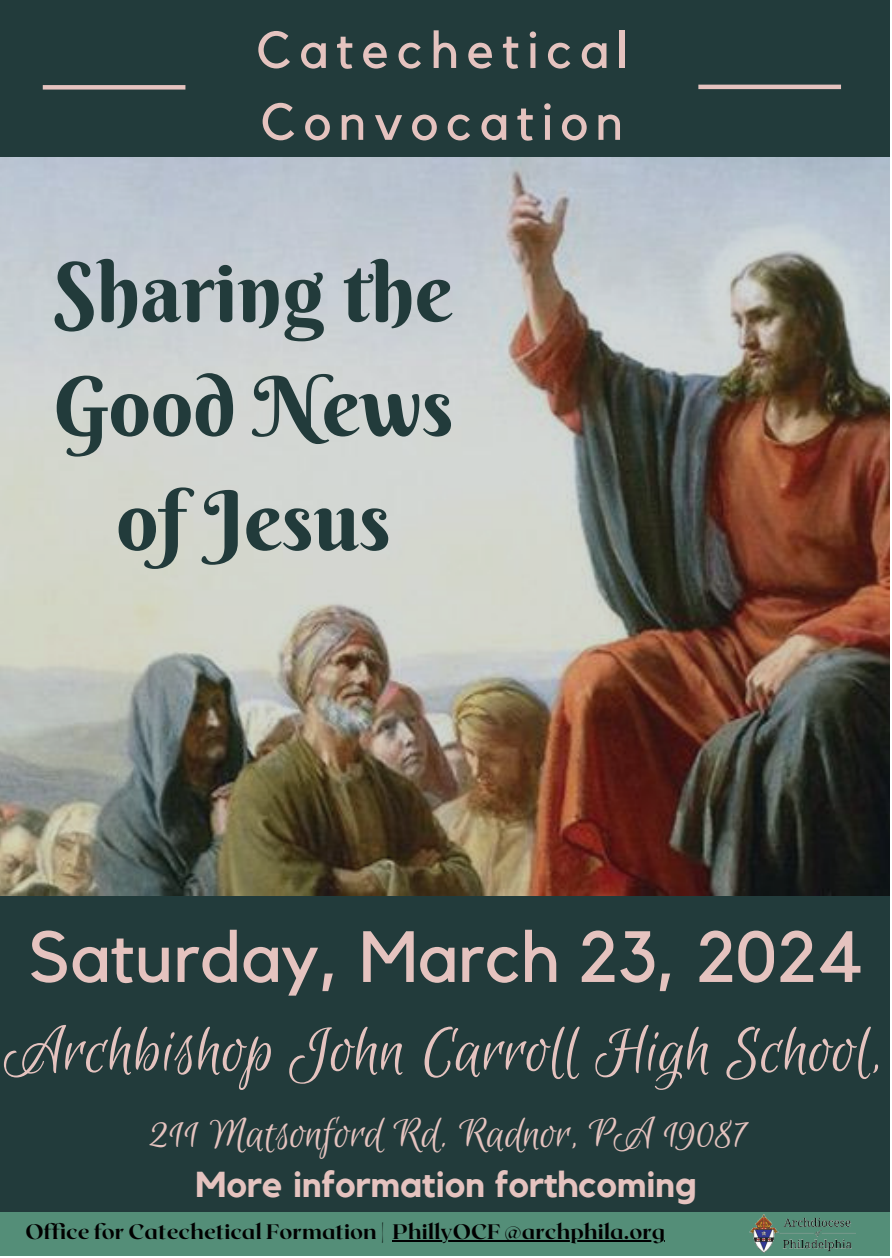
<style>
.page{position:relative;width:892px;height:1258px;background:#fff}
.page>*{position:absolute;margin:0;border:0;box-sizing:border-box;transform-origin:0 0}
.t1{font:82.5px/114.3px "Berkshire Swash";color:#223b3b;text-align:center}
.t2{font:71.7px "Kollektif";color:#e5c3bf}
.t3{font:71.1px "Euphoria Script";color:#e5c3bf}
.t4{font:51.6px/71.7px "Kollektif";letter-spacing:.155em;color:#e5c3bf}
.t5{font:47.4px "Euphoria Script";color:#e5c3bf}
.t6{font:700 36px "Kollektif";color:#e5c3bf}
.t7{font:800 21px "Roxborough CF";color:#000}
</style>
<div class="page">
<div style="left:0;top:0;width:889px;height:1255px;background:#223b3b"></div>
<img style="left:0;top:157px;width:889px;height:739px">
<hr style="left:698px;top:85px;width:142px;height:4px;background:#e5c3bf">
<div style="left:43px;top:85px;width:142px;height:5px;background:#e5c3bf"></div>
<div style="left:0;top:1212px;width:889px;height:43px;background:#548e78"></div>
<img style="left:749px;top:1215px;width:106px;height:38px">
<hr style="left:392px;top:1240px;width:272px;height:2px;background:#000">
<p class="t4" style="left:256px;top:16px;width:373px">Catechetical<br>Convocation</p>
<p class="t1" style="left:53px;top:235px;width:401px">Sharing the<br>Good News of Jesus</p>
<p class="t2" style="left:29px;top:924px;width:835px">Saturday, March 23, 2024</p>
<p class="t3" style="left:4px;top:1013px;width:880px">Archbishop John Carroll High School,</p>
<p class="t5" style="left:151px;top:1108px;width:598px">211 Matsonford Rd. Radnor, PA 19087</p>
<p class="t6" style="left:195px;top:1168px;width:502px">More information forthcoming</p>
<p class="t7" style="left:25px;top:1217px;width:641px">Office for Catechetical Formation | PhillyOCF @archphila.org</p>
</div>
